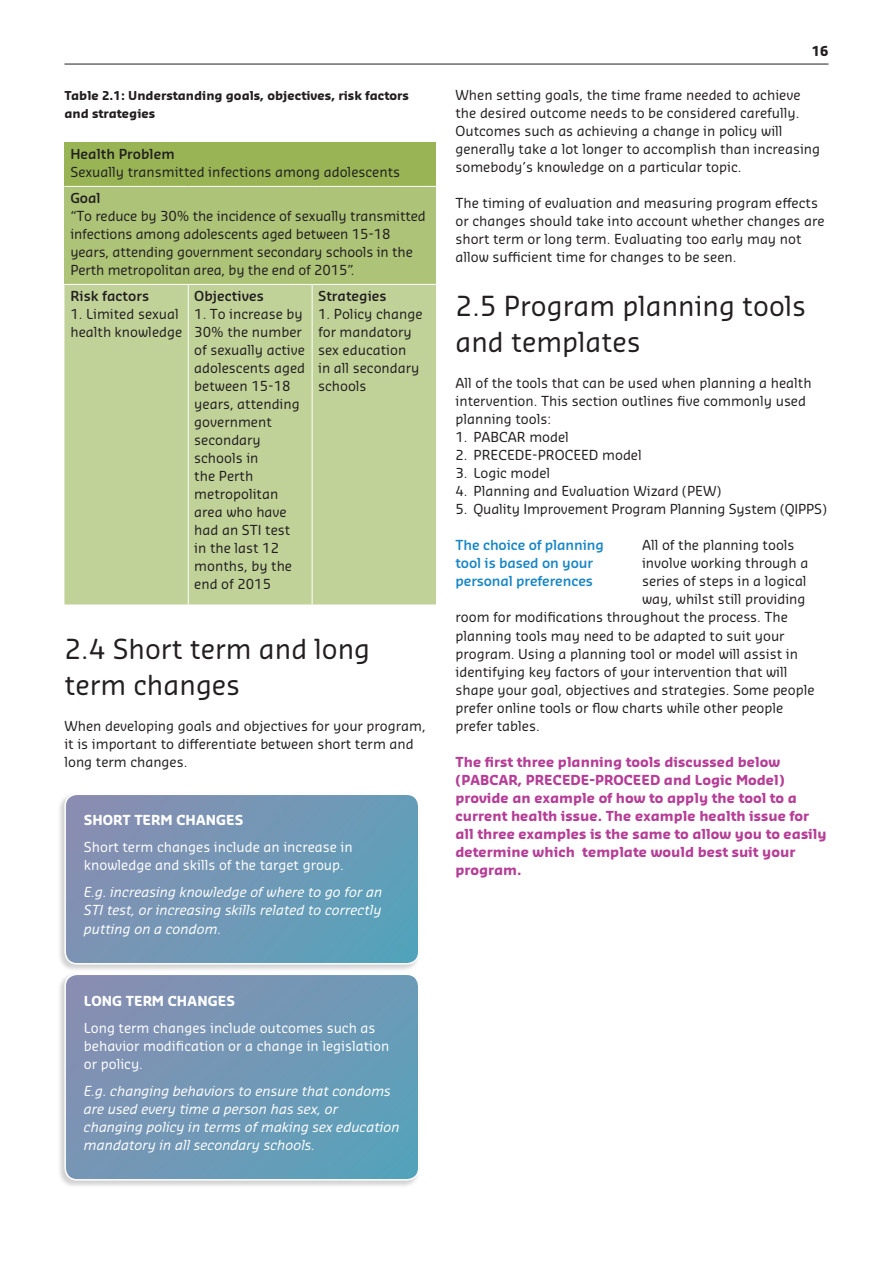
<style>
.page{position:relative;width:893px;height:1263px;background:#fff}
.page>*{position:absolute;margin:0;border:0;box-sizing:border-box;transform-origin:0 0}
.Subhead_1{font:27px/36px "Sansa Soft Pro";color:#231f20}
.Body_copy{font:13.5px/18px "Sansa Soft Pro";color:#231f20}
.Body_copy-2{font:700 13.5px/18px "Sansa Soft Pro";color:#b63e97}
.Body_copy-3{font:italic 13.5px/18px "Sansa Soft Pro";color:#fff}
.Body_copy-4{font:13.5px/18px "Sansa Soft Pro";color:#fff}
.t1{font:600 13.5px/18px "Sansa Soft Pro";letter-spacing:-.01em;color:#1786c5}
.Body_copy-5{font:600 13.5px "Sansa Soft Pro";color:#231f20}
.Body_copy-6{font:700 13.5px "Sansa Soft Pro";color:#fff}
.t2{font:700 13.5px "Sansa Soft Pro";color:#231f20}
.Figure_subheads{font:700 12px/18px "Sansa Soft Pro";color:#231f20}
.s1{font-weight:600}
</style>
<div class="page">
<hr style="left:65px;top:64px;width:763px;height:1px;background:#231f20">
<div style="left:64px;top:142px;width:372px;height:44px;background:#98b455"></div>
<div style="left:64px;top:186px;width:372px;height:98px;background:#adc377"></div>
<div style="left:64px;top:285px;width:372px;height:319px;background:#c1d299"></div>
<hr style="left:64px;top:186px;width:124px;height:1px;background:#fff">
<hr style="left:188px;top:186px;width:124px;height:1px;background:#fff">
<hr style="left:312px;top:186px;width:124px;height:1px;background:#fff">
<hr style="left:188px;top:285px;width:1px;height:319px;background:#fff">
<hr style="left:312px;top:285px;width:1px;height:319px;background:#fff">
<div style="left:57px;top:972px;width:364px;height:216px;background:#231f20;opacity:.2"></div>
<svg style="left:65px;top:974px;width:354px;height:206px;background:#7197b5"></svg>
<div style="left:64px;top:973px;width:355px;height:207px;border:2px solid #fff;border-radius:12px"></div>
<div style="left:57px;top:792px;width:364px;height:180px;background:#231f20;opacity:.2"></div>
<svg style="left:65px;top:794px;width:354px;height:170px;background:#7198b5"></svg>
<div style="left:64px;top:793px;width:355px;height:171px;border:2px solid #fff;border-radius:12px"></div>
<p class="Figure_subheads" style="left:64px;top:87px;width:346px">Table 2.1: Understanding goals, objectives, risk factors and strategies</p>
<p class="Body_copy-5" style="left:70px;top:145px;width:106px">Health Problem</p>
<p class="Body_copy" style="left:70px;top:163px;width:331px">Sexually transmitted infections among adolescents</p>
<p class="Body_copy" style="left:70px;top:189px;width:357px"><span class="s1">Goal<br></span>“To reduce by 30% the incidence of sexually transmitted infections among adolescents aged between 15-18 years, attending government secondary schools in the Perth metropolitan area, by the end of 2015”.</p>
<p class="Body_copy-5" style="left:70px;top:287px;width:80px">Risk factors</p>
<p class="Body_copy" style="left:70px;top:305px;width:113px">1. Limited sexual health knowledge</p>
<p class="Body_copy-5" style="left:194px;top:287px;width:71px">Objectives</p>
<p class="Body_copy" style="left:194px;top:305px;width:112px">1. To increase by<br>30% the number of sexually active adolescents aged between 15-18 years, attending government secondary schools in<br>the Perth metropolitan area who have had an STI test in the last 12 months, by the end of 2015</p>
<p class="Body_copy-5" style="left:318px;top:287px;width:70px">Strategies</p>
<p class="Body_copy" style="left:318px;top:305px;width:106px">1. Policy change for mandatory sex education<br>in all secondary schools</p>
<p class="Subhead_1" style="left:64px;top:629px;width:307px">2.4 Short term and long term changes</p>
<p class="Body_copy" style="left:64px;top:716px;width:363px">When developing goals and objectives for your program, it is important to differentiate between short term and long term changes.</p>
<p class="Body_copy-6" style="left:84px;top:811px;width:161px">SHORT TERM CHANGES</p>
<p class="Body_copy-4" style="left:84px;top:838px;width:270px">Short term changes include an increase in knowledge and skills of the target group.</p>
<p class="Body_copy-3" style="left:84px;top:883px;width:300px;text-align:justify">E.g. increasing knowledge of where to go for an STI test, or increasing skills related to correctly putting on a condom.</p>
<p class="Body_copy-6" style="left:84px;top:991px;width:153px">LONG TERM CHANGES</p>
<p class="Body_copy-4" style="left:84px;top:1018px;width:307px">Long term changes include outcomes such as behavior modification or a change in legislation or policy.</p>
<p class="Body_copy-3" style="left:84px;top:1081px;width:317px">E.g. changing behaviors to ensure that condoms are used every time a person has sex, or changing policy in terms of making sex education mandatory in all secondary schools.</p>
<p class="t2" style="left:812px;top:42px;width:18px">16</p>
<p class="Body_copy" style="left:455px;top:86px;width:366px">When setting goals, the time frame needed to achieve the desired outcome needs to be considered carefully.<br>Outcomes such as achieving a change in policy will generally take a lot longer to accomplish than increasing somebody’s knowledge on a particular topic.</p>
<p class="Body_copy" style="left:455px;top:194px;width:371px">The timing of evaluation and measuring program effects or changes should take into account whether changes are short term or long term. Evaluating too early may not allow sufficient time for changes to be seen.</p>
<p class="Subhead_1" style="left:455px;top:287px;width:352px">2.5 Program planning tools and templates</p>
<p class="Body_copy" style="left:455px;top:374px;width:358px">All of the tools that can be used when planning a health intervention. This section outlines five commonly used planning tools:</p>
<p class="Body_copy" style="left:455px;top:428px;width:115px">1. PABCAR model</p>
<p class="Body_copy" style="left:455px;top:446px;width:188px">2. PRECEDE-PROCEED model</p>
<p class="Body_copy" style="left:455px;top:464px;width:96px">3. Logic model</p>
<p class="Body_copy" style="left:455px;top:482px;width:267px">4. Planning and Evaluation Wizard (PEW)</p>
<p class="Body_copy" style="left:455px;top:500px;width:373px">5. Quality Improvement Program Planning System (QIPPS)</p>
<p class="Body_copy" style="left:642px;top:536px;width:154px">All of the planning tools</p>
<p class="Body_copy" style="left:642px;top:554px;width:168px">involve working through a</p>
<p class="Body_copy" style="left:642px;top:572px;width:166px">series of steps in a logical</p>
<p class="Body_copy" style="left:642px;top:590px;width:165px">way, whilst still providing</p>
<p class="Body_copy" style="left:455px;top:608px;width:334px">room for modifications throughout the process. The</p>
<p class="Body_copy" style="left:455px;top:626px;width:331px">planning tools may need to be adapted to suit your</p>
<p class="Body_copy" style="left:455px;top:644px;width:344px">program. Using a planning tool or model will assist in</p>
<p class="Body_copy" style="left:455px;top:662px;width:334px">identifying key factors of your intervention that will</p>
<p class="Body_copy" style="left:455px;top:680px;width:361px">shape your goal, objectives and strategies. Some people</p>
<p class="Body_copy" style="left:455px;top:698px;width:329px">prefer online tools or flow charts while other people</p>
<p class="Body_copy" style="left:455px;top:716px;width:86px">prefer tables.</p>
<p class="Body_copy-2" style="left:455px;top:752px;width:373px">The first three planning tools discussed below (PABCAR, PRECEDE-PROCEED and Logic Model) provide an example of how to apply the tool to a current health issue. The example health issue for all three examples is the same to allow you to easily determine which template would best suit your program.</p>
<p class="t1" style="left:455px;top:536px;width:150px">The choice of planning tool is based on your personal preferences</p>
</div>
